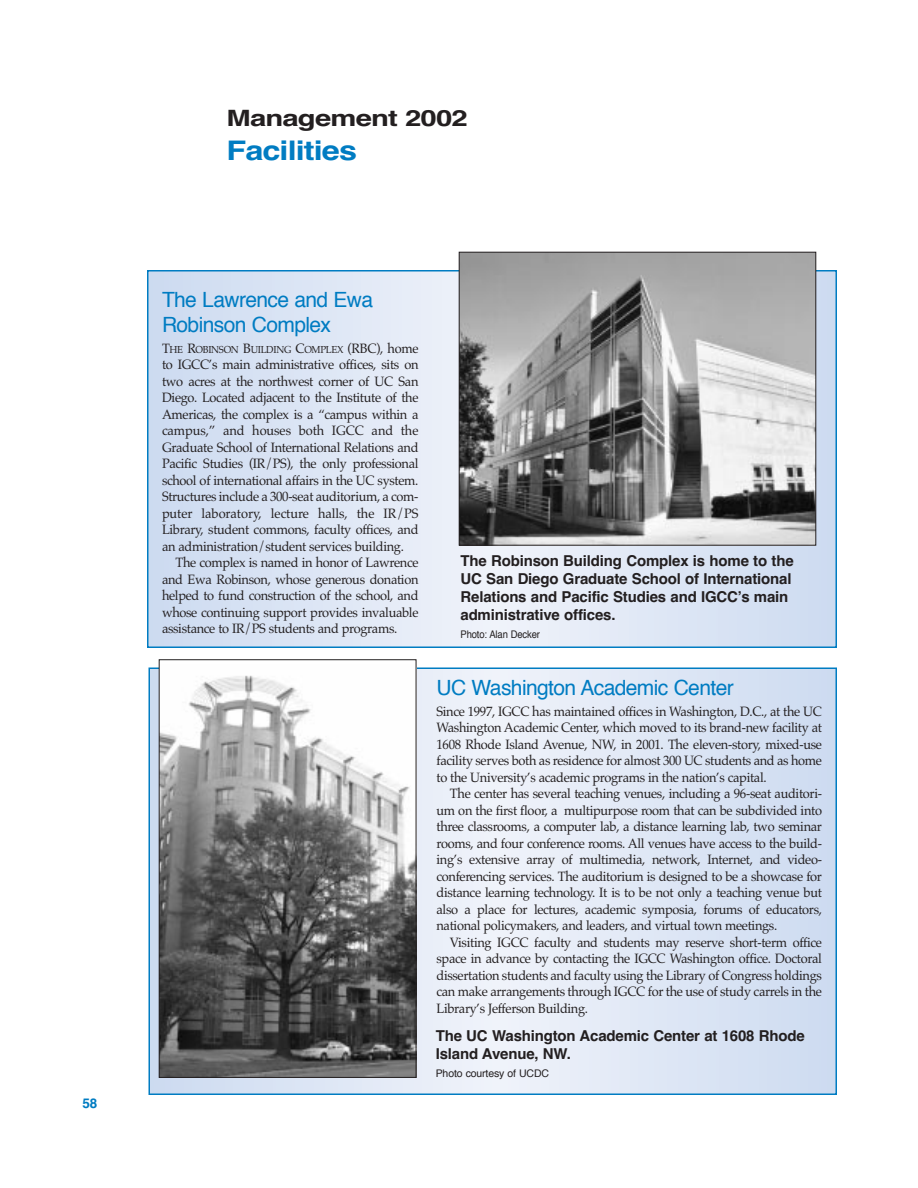
<style>
.page{position:relative;width:918px;height:1188px;background:#fff}
.page>*{position:absolute;margin:0;border:0;box-sizing:border-box;transform-origin:0 0}
.t1{font:700 27px "Helvetica";letter-spacing:-.03em;color:#007cc2;scale:1.2 1}
.t2{font:700 22.5px "Helvetica";letter-spacing:-.03em;color:#231f20;scale:1.3 1}
.t3{font:21px/25.2px "Helvetica";letter-spacing:-.03em;color:#007cc2}
.t4{font:700 15px/18px "Helvetica";letter-spacing:-.01em;color:#231f20}
.t5{font:13.5px/16.5px "Palatino";letter-spacing:-.025em;color:#231f20;text-align:justify;scale:.95 1}
.t6{font:700 13.5px "Helvetica";color:#007cc2}
.t7{font:10.5px "Helvetica";letter-spacing:-.01em;color:#231f20}
.t8{font:10.5px "Helvetica";letter-spacing:-.01em;color:#231f20;scale:.9 1}
.t9{font:10.2px "Palatino";letter-spacing:-.035em;color:#231f20;scale:.95 1}
.s1{font-size:13.5px}
</style>
<div class="page">
<svg style="left:151px;top:671px;width:683px;height:421px;background:#e0e8f5"></svg>
<div style="left:148px;top:668px;width:689px;height:427px;border:2px solid #007cc2"></div>
<svg style="left:150px;top:273px;width:684px;height:372px;background:#dbe4f4"></svg>
<div style="left:147px;top:270px;width:690px;height:378px;border:2px solid #007cc2"></div>
<img style="left:461px;top:254px;width:353px;height:289px">
<div style="left:459px;top:252px;width:357px;height:293px;border:1px solid #231f20"></div>
<img style="left:161px;top:668px;width:253px;height:408px">
<div style="left:159px;top:660px;width:257px;height:418px;border:1px solid #231f20"></div>
<p class="t6" style="left:82px;top:1099px;width:17px">58</p>
<h2 class="t2" style="left:226px;top:110px;width:187px">Management 2002</h2>
<h1 class="t1" style="left:226px;top:141px;width:110px">Facilities</h1>
<h3 class="t3" style="left:162px;top:288px;width:213px">The Lawrence and Ewa<br>Robinson Complex</h3>
<p class="t9" style="left:162px;top:345px;width:272px"><span class="s1">T</span>HE <span class="s1">R</span>OBINSON <span class="s1">B</span>UILDING <span class="s1">C</span>OMPLEX <span class="s1">(RBC), home</span></p>
<p class="t5" style="left:162px;top:358px;width:272px">to IGCC’s main administrative offices, sits on two acres at the northwest corner of UC San Diego. Located adjacent to the Institute of the Americas, the complex is a “campus within a campus,” and houses both IGCC and the Graduate School of International Relations and Pacific Studies (IR/PS), the only professional school of international affairs in the UC system.<br>Structures include a 300-seat auditorium, a com&shy;puter laboratory, lecture halls, the IR/PS Library, student commons, faculty offices, and an administration/student services building.</p>
<p class="t5" style="left:162px;top:556px;width:272px;text-indent:13px">The complex is named in honor of Lawrence and Ewa Robinson, whose generous donation helped to fund construction of the school, and whose continuing support provides invaluable assistance to IR/PS students and programs.</p>
<p class="t4" style="left:460px;top:553px;width:335px">The Robinson Building Complex is home to the UC San Diego Graduate School of International Relations and Pacific Studies and IGCC’s main administrative offices.</p>
<p class="t8" style="left:460px;top:630px;width:90px">Photo: Alan Decker</p>
<h3 class="t3" style="left:436px;top:677px;width:299px">UC Washington Academic Center</h3>
<p class="t5" style="left:436px;top:705px;width:407px">Since 1997, IGCC has maintained offices in Washington, D.C., at the UC Washington Academic Center, which moved to its brand-new facility at 1608 Rhode Island Avenue, NW, in 2001. The eleven-story, mixed-use facility serves both as residence for almost 300 UC students and as home to the University’s academic programs in the nation’s capital.</p>
<p class="t5" style="left:436px;top:787px;width:407px;text-indent:13px">The center has several teaching venues, including a 96-seat auditori&shy;um on the first floor, a multipurpose room that can be subdivided into three classrooms, a computer lab, a distance learning lab, two seminar rooms, and four conference rooms. All venues have access to the build&shy;ing’s extensive array of multimedia, network, Internet, and video&shy;conferencing services. The auditorium is designed to be a showcase for distance learning technology. It is to be not only a teaching venue but also a place for lectures, academic symposia, forums of educators, national policymakers, and leaders, and virtual town meetings.</p>
<p class="t5" style="left:436px;top:935px;width:407px;text-indent:13px">Visiting IGCC faculty and students may reserve short-term office space in advance by contacting the IGCC Washington office. Doctoral dissertation students and faculty using the Library of Congress holdings can make arrangements through IGCC for the use of study carrels in the Library’s Jefferson Building.</p>
<p class="t4" style="left:436px;top:1028px;width:371px">The UC Washington Academic Center at 1608 Rhode<br>Island Avenue, NW.</p>
<p class="t7" style="left:436px;top:1069px;width:115px">Photo courtesy of UCDC</p>
</div>
